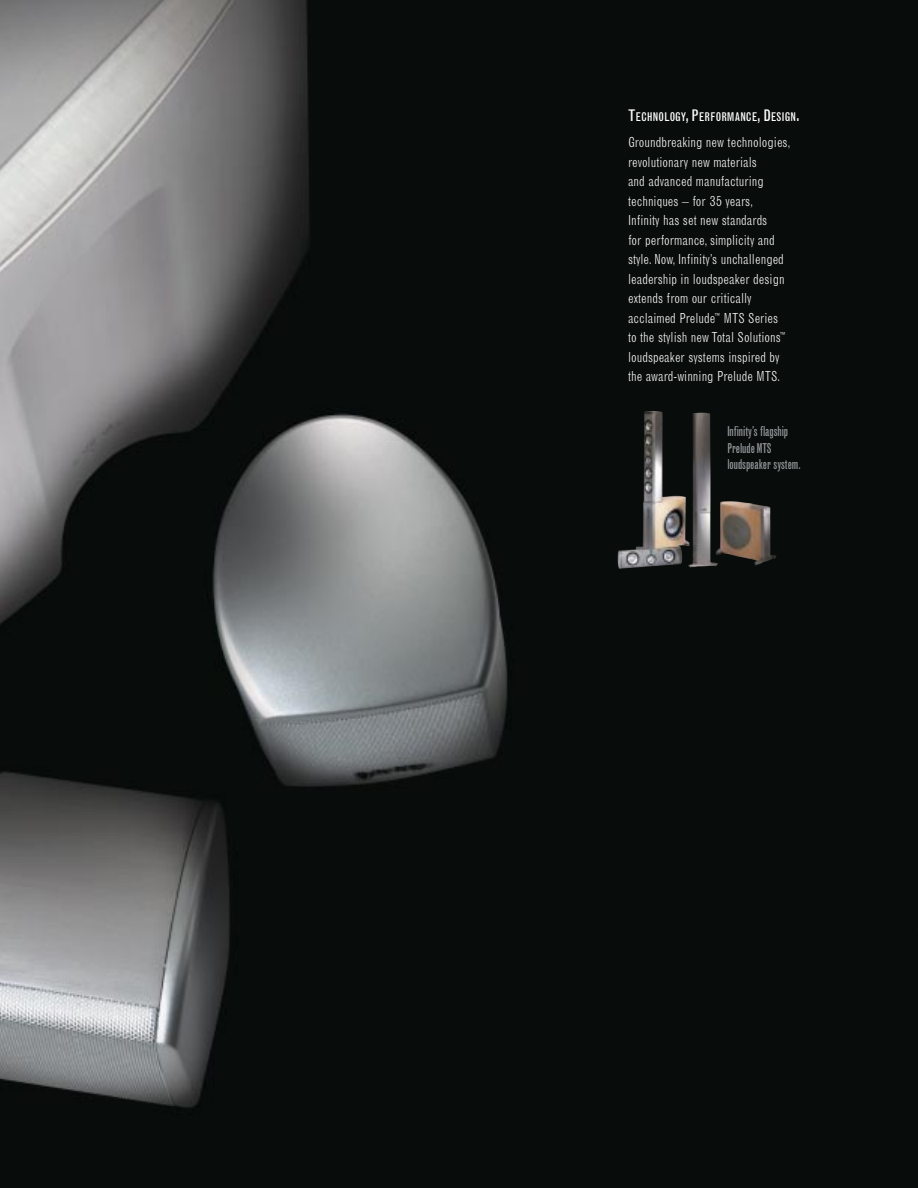
<style>
.page{position:relative;width:918px;height:1188px;background:#fff}
.page>*{position:absolute;margin:0;border:0;box-sizing:border-box;transform-origin:0 0}
.t1{font:300 condensed 13.5px/19.5px "Grotesque";color:#fff}
.t2{font:extra-condensed 13.5px/16.5px "Grotesque";color:#999b9e}
.t3{font:condensed 11.85px "Grotesque";letter-spacing:.005em;color:#fff}
.s1{font-size:15.75px}
</style>
<div class="page">
<img style="left:0;top:0;width:918px;height:1188px">
<svg style="left:917px;top:801px;width:1px;height:387px"></svg>
<img style="left:618px;top:411px;width:159px;height:158px">
<p class="t3" style="left:628px;top:112px;width:173px"><span class="s1">T</span>ECHNOLOGY<span class="s1">,P</span>ERFORMANCE<span class="s1">,D</span>ESIGN<span class="s1">.</span></p>
<p class="t1" style="left:628px;top:133px;width:164px">Groundbreaking new technologies, revolutionary new materials<br>and advanced manufacturing techniques – for 35 years,<br>Infinity has set new standards<br>for performance, simplicity and style. Now, Infinity’s unchallenged leadership in loudspeaker design extends from our critically acclaimed Prelude<sup>™</sup> MTS Series<br>to the stylish new Total Solutions<sup>™ </sup>loudspeaker systems inspired by the award-winning Prelude MTS.</p>
<p class="t2" style="left:727px;top:424px;width:75px">Infinity’s flagship<br>Prelude MTS loudspeaker system.</p>
</div>
